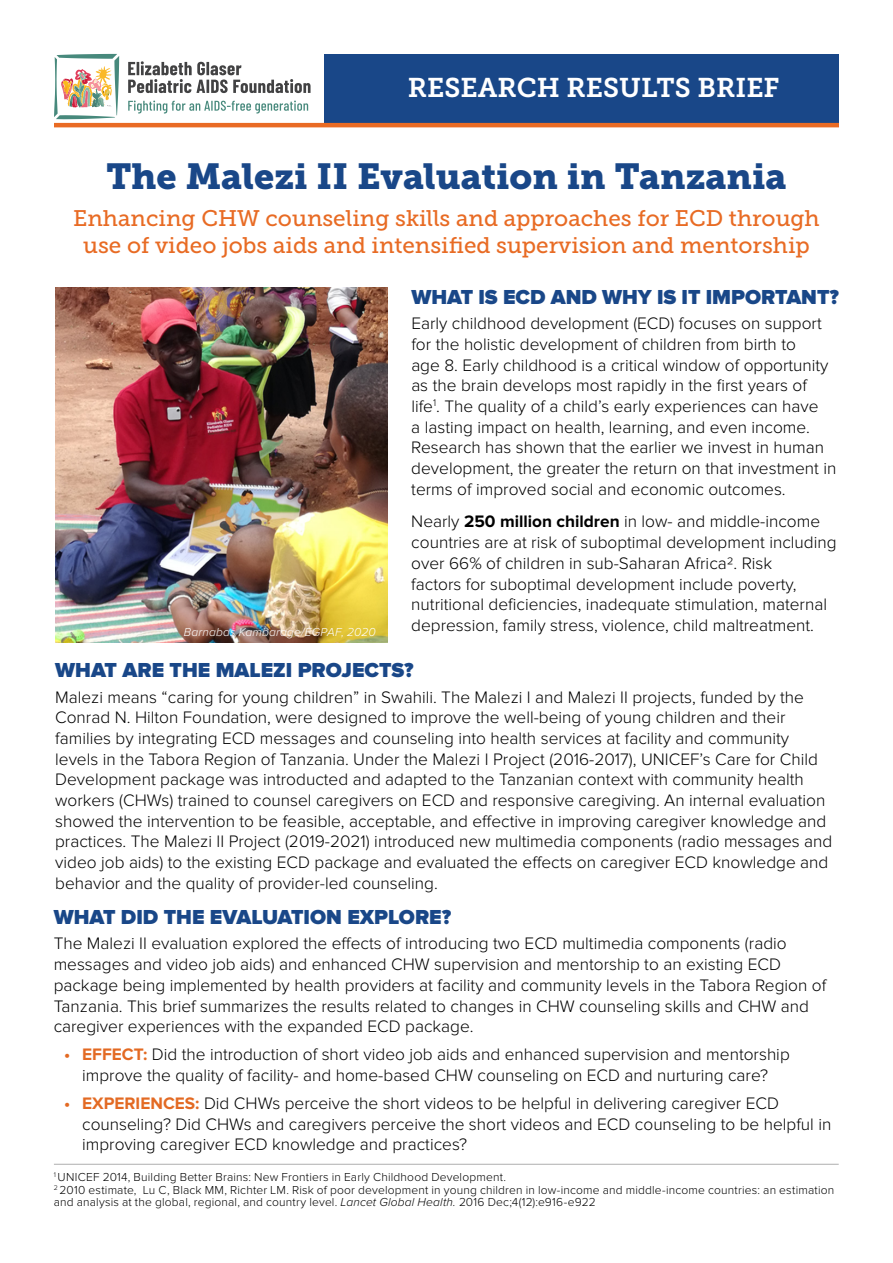
<style>
.page{position:relative;width:893px;height:1263px;background:#fff}
.page>*{position:absolute;margin:0;border:0;box-sizing:border-box;transform-origin:0 0}
.t1{font:36px "Museo Slab 900";color:#194788}
.t2{font:27px "Museo Slab 700";color:#fff}
.t3{font:22.5px/27px "Museo Slab 500";color:#e86b24;text-align:center}
.t4{font:900 21px "Proxima Nova";color:#194788}
.t5{font:300 17.25px/20.7px "Proxima Nova";color:#000}
.t6{font:300 12px/12.8px "Proxima Nova";letter-spacing:.015em;color:#000}
.t7{font:italic 300 12px "Proxima Nova";letter-spacing:.015em;color:#fff}
.s1{font-weight:700}
.s2{font-weight:700;color:#e36a23}
.s3{font-style:italic}
</style>
<div class="page">
<svg style="left:128px;top:101px;width:180px;height:13px"></svg>
<svg style="left:128px;top:61px;width:183px;height:32px"></svg>
<svg style="left:54px;top:54px;width:65px;height:65px"></svg>
<div style="left:324px;top:54px;width:515px;height:73px;background:#194788"></div>
<hr style="left:54px;top:123px;width:785px;height:4px;background:#e96b24">
<img style="left:55px;top:287px;width:333px;height:355px">
<hr style="left:54px;top:1164px;width:785px;height:1px;background:#afafaf">
<h2 class="t2" style="left:408px;top:72px;width:373px">RESEARCH RESULTS BRIEF</h2>
<h1 class="t1" style="left:106px;top:155px;width:682px">The Malezi II Evaluation in Tanzania</h1>
<h3 class="t3" style="left:73px;top:205px;width:748px">Enhancing CHW counseling skills and approaches for ECD through use of video jobs aids and intensified supervision and mentorship</h3>
<p class="t4" style="left:411px;top:285px;width:429px">WHAT IS ECD AND WHY IS IT IMPORTANT?</p>
<p class="t5" style="left:411px;top:313px;width:426px">Early childhood development (ECD) focuses on support for the holistic development of children from birth to<br>age 8. Early childhood is a critical window of opportunity as the brain develops most rapidly in the first years of life<sup>1</sup>. The quality of a child’s early experiences can have<br>a lasting impact on health, learning, and even income.<br>Research has shown that the earlier we invest in human development, the greater the return on that investment in terms of improved social and economic outcomes.</p>
<p class="t5" style="left:411px;top:512px;width:427px">Nearly <span class="s1">250 million children</span> in low- and middle-income countries are at risk of suboptimal development including over 66% of children in sub-Saharan Africa2. Risk<br>factors for suboptimal development include poverty, nutritional deficiencies, inadequate stimulation, maternal depression, family stress, violence, child maltreatment.</p>
<p class="t7" style="left:184px;top:626px;width:193px">Barnabas Kambarage/EGPAF, 2020</p>
<p class="t4" style="left:55px;top:658px;width:360px">WHAT ARE THE MALEZI PROJECTS?</p>
<p class="t5" style="left:55px;top:687px;width:779px">Malezi means “caring for young children” in Swahili. The Malezi I and Malezi II projects, funded by the Conrad N. Hilton Foundation, were designed to improve the well-being of young children and their families by integrating ECD messages and counseling into health services at facility and community levels in the Tabora Region of Tanzania. Under the Malezi I Project (2016-2017), UNICEF’s Care for Child Development package was introducted and adapted to the Tanzanian context with community health workers (CHWs) trained to counsel caregivers on ECD and responsive caregiving. An internal evaluation showed the intervention to be feasible, acceptable, and effective in improving caregiver knowledge and practices. The Malezi II Project (2019-2021) introduced new multimedia components (radio messages and video job aids) to the existing ECD package and evaluated the effects on caregiver ECD knowledge and behavior and the quality of provider-led counseling.</p>
<p class="t4" style="left:54px;top:905px;width:399px">WHAT DID THE EVALUATION EXPLORE?</p>
<p class="t5" style="left:54px;top:933px;width:774px">The Malezi II evaluation explored the effects of introducing two ECD multimedia components (radio messages and video job aids) and enhanced CHW supervision and mentorship to an existing ECD package being implemented by health providers at facility and community levels in the Tabora Region of Tanzania. This brief summarizes the results related to changes in CHW counseling skills and CHW and caregiver experiences with the expanded ECD package.</p>
<p class="t5" style="left:64px;top:1044px;width:727px;text-align:center"><span class="s2">• EFFECT:</span> Did the introduction of short video job aids and enhanced supervision and mentorship improve the quality of facility- and home-based CHW counseling on ECD and nurturing care?</p>
<p class="t5" style="left:82px;top:1093px;width:751px;text-indent:-18px"><span class="s2">• EXPERIENCES:</span> Did CHWs perceive the short videos to be helpful in delivering caregiver ECD counseling? Did CHWs and caregivers perceive the short videos and ECD counseling to be helpful in improving caregiver ECD knowledge and practices?</p>
<p class="t6" style="left:54px;top:1170px;width:782px"><sup>1</sup> UNICEF 2014, Building Better Brains: New Frontiers in Early Childhood Development.<br><sup>2</sup> 2010 estimate, Lu C, Black MM, Richter LM. Risk of poor development in young children in low-income and middle-income countries: an estimation and analysis at the global, regional, and country level. <span class="s3">Lancet Global Health.</span> 2016 Dec;4(12):e916-e922</p>
</div>
